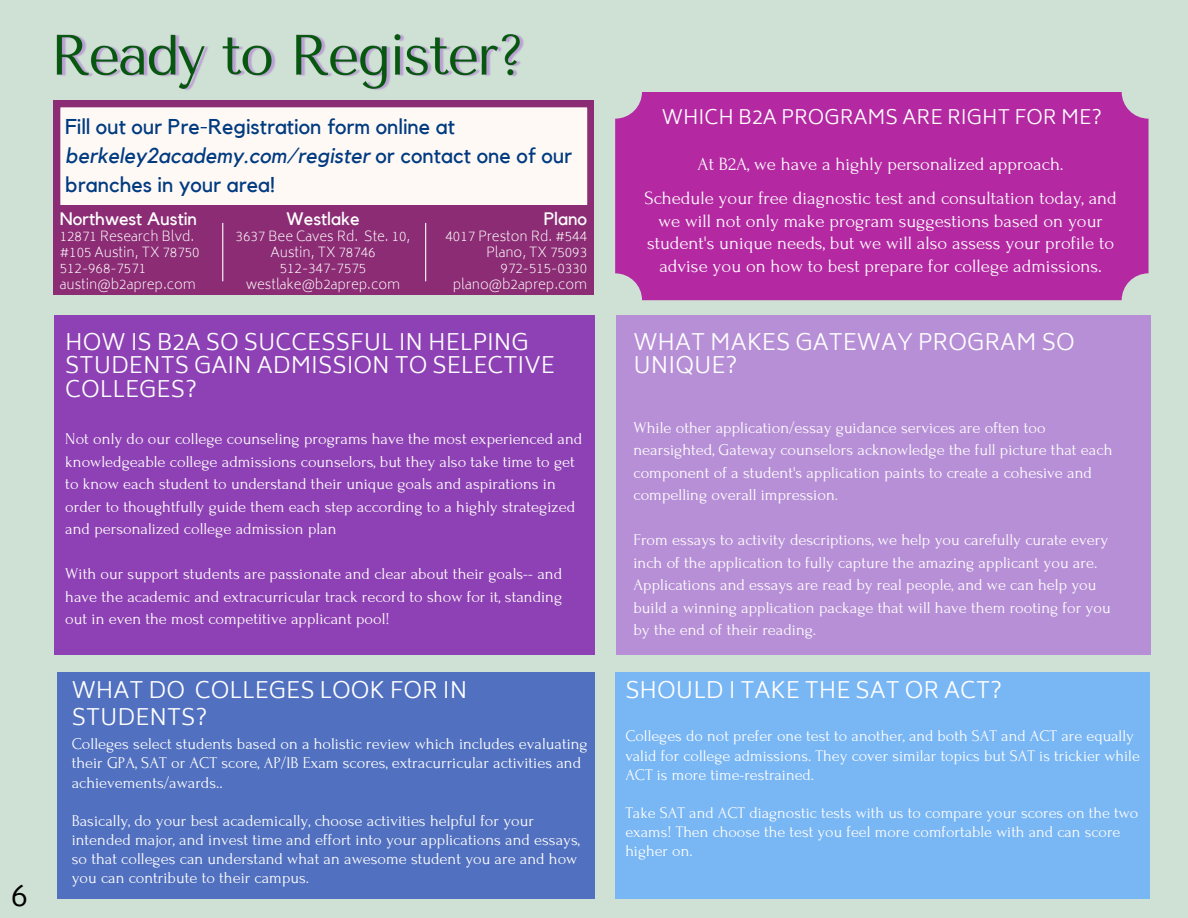
<style>
.page{position:relative;width:1188px;height:918px;background:#cfe1d4}
.page>*{position:absolute;margin:0;border:0;box-sizing:border-box;transform-origin:0 0}
.t1{font:300 31.2px "Biryani";color:#000}
.t2{font:300 22.5px/23.7px "Biryani";color:#fff}
.t3{font:21.3px/29.2px "Kollektif";color:#003b80}
.t4{font:300 19.8px "Biryani";color:#fff}
.t5{font:18.75px/22.5px "Forum";color:#fff;text-align:center}
.t6{font:18px "Kollektif";color:#fff}
.t7{font:16.5px/22.5px "Forum";color:#fff}
.t8{font:16.2px/19.2px "Forum";color:#fff}
.t9{font:200 13.5px/15.8px "Biryani";color:#fff}
.s1{font-style:italic}
</style>
<div class="page">
<div style="left:615px;top:672px;width:535px;height:227px;background:#79b6f4"></div>
<div style="left:54px;top:315px;width:540px;height:340px;background:#8e41b4"></div>
<div style="left:617px;top:315px;width:534px;height:340px;background:#b78fd6"></div>
<div style="left:57px;top:672px;width:538px;height:227px;background:#5170bf"></div>
<div style="left:615px;top:92px;width:533px;height:208px;background:#b429a2;border-radius:27px"></div>
<svg style="left:54px;top:101px;width:540px;height:193px;background:#f5e7eb"></svg>
<div style="left:54px;top:205px;width:539px;height:89px;background:#8b2c74"></div>
<hr style="left:222px;top:223px;width:1px;height:58px;background:#fff">
<hr style="left:425px;top:223px;width:1px;height:58px;background:#fff">
<img style="left:56px;top:34px;width:468px;height:56px">
<p class="t1" style="left:11px;top:877px;width:19px">6</p>
<h6 class="t3" style="left:65px;top:112px;width:508px">Fill out our Pre-Registration form online at <span class="s1">berkeley2academy.com/register</span> or contact one of our branches in your area!</h6>
<p class="t6" style="left:60px;top:210px;width:139px">Northwest Austin</p>
<p class="t9" style="left:60px;top:229px;width:141px">12871 Research Blvd. #105 Austin, TX 78750</p>
<p class="t9" style="left:60px;top:260px;width:88px">512-968-7571</p>
<p class="t9" style="left:60px;top:276px;width:138px">austin@b2aprep.com</p>
<h6 class="t6" style="left:287px;top:210px;width:74px">Westlake</h6>
<h6 class="t9" style="left:236px;top:229px;width:176px;text-align:center">3637 Bee Caves Rd. Ste. 10,<br>Austin, TX 78746</h6>
<h2 class="t9" style="left:280px;top:260px;width:88px">512-347-7575</h2>
<h6 class="t9" style="left:246px;top:276px;width:155px">westlake@b2aprep.com</h6>
<p class="t6" style="left:544px;top:210px;width:45px">Plano</p>
<p class="t9" style="left:446px;top:229px;width:143px;text-align:right">4017 Preston Rd. #544<br>Plano, TX 75093</p>
<p class="t9" style="left:501px;top:260px;width:88px">972-515-0330</p>
<p class="t9" style="left:453px;top:276px;width:136px">plano@b2aprep.com</p>
<h3 class="t2" style="left:65px;top:330px;width:491px">HOW IS B2A SO SUCCESSFUL IN HELPING<br>STUDENTS GAIN ADMISSION TO SELECTIVE<br>COLLEGES?</h3>
<h4 class="t7" style="left:65px;top:428px;width:519px">Not only do our college counseling programs have the most experienced and knowledgeable college admissions counselors, but they also take time to get to know each student to understand their unique goals and aspirations in order to thoughtfully guide them each step according to a highly strategized and personalized college admission plan</h4>
<h5 class="t7" style="left:65px;top:563px;width:498px;text-align:justify">With our support students are passionate and clear about their goals-- and have the academic and extracurricular track record to show for it, standing out in even the most competitive applicant pool!</h5>
<h6 class="t2" style="left:72px;top:676px;width:397px;line-height:27px">WHAT DO COLLEGES LOOK FOR IN<br>STUDENTS?</h6>
<h6 class="t7" style="left:72px;top:735px;width:518px;line-height:19.2px">Colleges select students based on a holistic review which includes evaluating their GPA, SAT or ACT score, AP/IB Exam scores, extracurricular activities and achievements/awards..</h6>
<h2 class="t7" style="left:72px;top:811px;width:510px;line-height:19.2px">Basically, do your best academically, choose activities helpful for your intended major, and invest time and effort into your applications and essays, so that colleges can understand what an awesome student you are and how you can contribute to their campus.</h2>
<h2 class="t4" style="left:662px;top:105px;width:442px">WHICH B2A PROGRAMS ARE RIGHT FOR ME?</h2>
<h6 class="t5" style="left:698px;top:153px;width:368px">At B2A, we have a highly personalized approach.</h6>
<p class="t5" style="left:645px;top:187px;width:474px">Schedule your free diagnostic test and consultation today, and we will not only make program suggestions based on your student's unique needs, but we will also assess your profile to advise you on how to best prepare for college admissions.</p>
<h6 class="t2" style="left:634px;top:330px;width:443px">WHAT MAKES GATEWAY PROGRAM SO<br>UNIQUE?</h6>
<h5 class="t7" style="left:634px;top:417px;width:480px">While other application/essay guidance services are often too nearsighted, Gateway counselors acknowledge the full picture that each component of a student's application paints to create a cohesive and compelling overall impression.</h5>
<h2 class="t7" style="left:634px;top:529px;width:479px">From essays to activity descriptions, we help you carefully curate every inch of the application to fully capture the amazing applicant you are.<br>Applications and essays are read by real people, and we can help you build a winning application package that will have them rooting for you by the end of their reading.</h2>
<p class="t2" style="left:625px;top:678px;width:378px">SHOULD I TAKE THE SAT OR ACT?</p>
<p class="t8" style="left:625px;top:727px;width:516px">Colleges do not prefer one test to another, and both SAT and ACT are equally valid for college admissions. They cover similar topics but SAT is trickier while<br>ACT is more time-restrained.</p>
<p class="t8" style="left:625px;top:803px;width:514px">Take SAT and ACT diagnostic tests with us to compare your scores on the two exams! Then choose the test you feel more comfortable with and can score higher on.</p>
</div>
